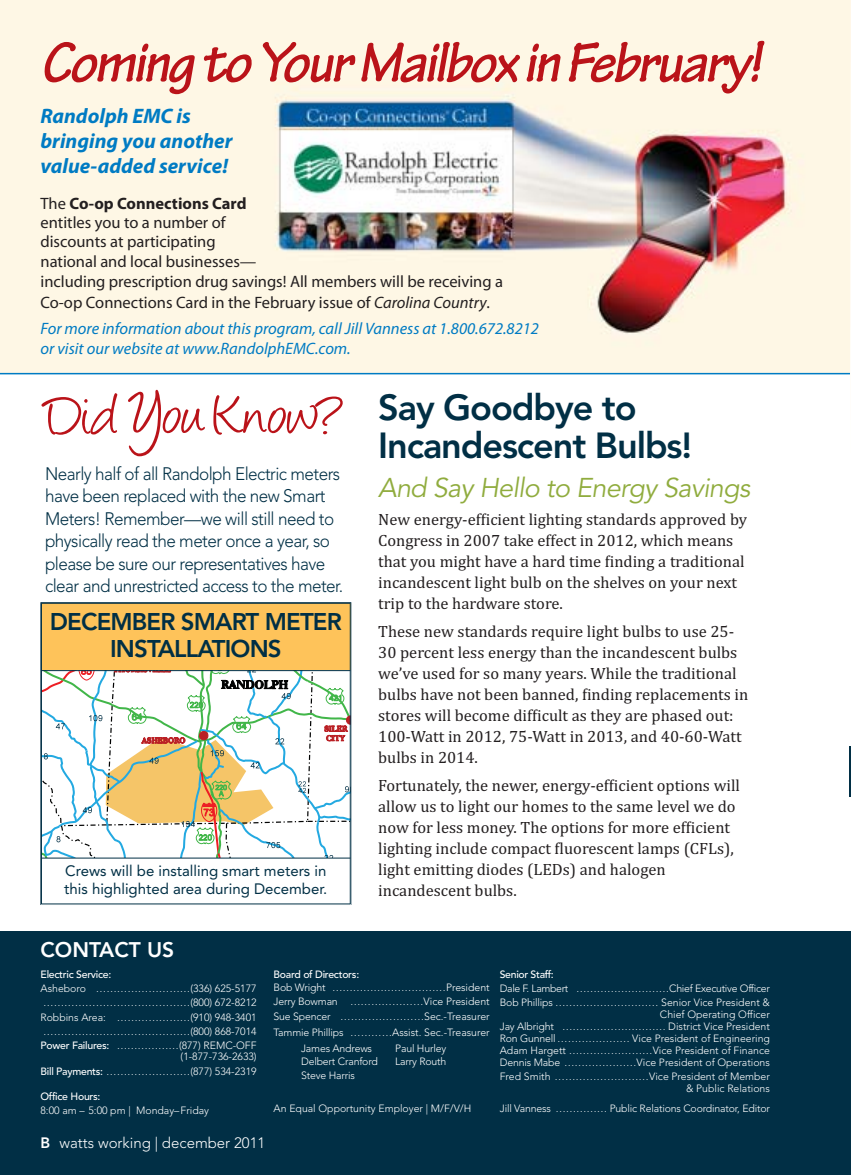
<style>
.page{position:relative;width:851px;height:1175px;background:#fff}
.page>*{position:absolute;margin:0;border:0;box-sizing:border-box;transform-origin:0 0}
.t1{font:66px "Angelina";letter-spacing:-.005em;color:#ba1319}
.t2{font:italic 700 60px "Tekton Pro";letter-spacing:-.035em;color:#ba1319}
.t3{font:800 36px/37.5px "Avenir";letter-spacing:-.03em;color:#012f45}
.t4{font:27px "Avenir";color:#90ac3e}
.t5{font:800 24px/27px "Avenir";letter-spacing:-.035em;color:#012f45;text-align:center}
.t6{font:italic 700 21px/25.2px "Myriad Pro";color:#007bc3}
.t7{font:800 21px "Avenir";color:#fff}
.t8{font:300 18px/22.5px "Avenir";letter-spacing:-.03em;color:#012f45;scale:.95 1}
.t9{font:16.5px/21px "Cambria";color:#231f20}
.t10{font:16.5px/20px "Myriad";color:#231f20}
.t11{font:italic 16.5px/19.8px "Myriad Pro";color:#007bc3}
.t12{font:700 16.5px "Myriad Pro";color:#231f20}
.t13{font:15px/18px "Avenir";color:#012f45}
.t14{font:300 15px "Avenir";color:#fff}
.t15{font:300 10.5px/14.2px "Avenir";color:#fff;text-align:justify}
.t16{font:300 10.5px/14.1px "Avenir";letter-spacing:-.025em;color:#fff}
.t17{font:500 10.5px "Avenir";letter-spacing:-.025em;color:#fff}
.s1{font-family:"Myriad";font-weight:400}
.s2{font-family:"Myriad Pro";font-style:italic}
.s3{font-family:"Myriad Pro"}
.s4{font-weight:500}
.s5{font-weight:800}
</style>
<div class="page">
<img style="left:0;top:0;width:850px;height:373px">
<div style="left:0;top:932px;width:850px;height:242px;background:#012f45"></div>
<hr style="left:850px;top:0;width:1px;height:459px;background:#fffaf1">
<hr style="left:849px;top:746px;width:1px;height:50px;background:#012f45">
<div style="left:41px;top:603px;width:309px;height:67px;background:#fec35a"></div>
<svg style="left:42px;top:671px;width:308px;height:186px"></svg>
<hr style="left:41px;top:603px;width:1px;height:301px;background:#012f45">
<hr style="left:350px;top:603px;width:1px;height:301px;background:#012f45">
<hr style="left:41px;top:603px;width:309px;height:1px;background:#012f45">
<hr style="left:41px;top:670px;width:309px;height:1px;background:#012f45">
<hr style="left:41px;top:857px;width:309px;height:1px;background:#012f45">
<hr style="left:41px;top:903px;width:309px;height:1px;background:#012f45">
<hr style="left:0;top:373px;width:850px;height:1px;background:#007bc3">
<h2 class="t2" style="left:40px;top:26px;width:721px">Coming to Your Mailbox in February!</h2>
<h3 class="t6" style="left:40px;top:105px;width:193px">Randolph EMC is bringing you another value-added service!</h3>
<h3 class="t12" style="left:40px;top:193px;width:207px"><span class="s1">The</span> Co-op Connections Card</h3>
<h3 class="t10" style="left:40px;top:213px;width:464px">entitles you to a number of<br>discounts at participating<br>national and local businesses—<br>including prescription drug savings! All members will be receiving a Co-op Connections Card in the February issue of <span class="s2">Carolina Country</span><span class="s3">.</span></h3>
<h3 class="t11" style="left:40px;top:320px;width:500px">For more information about this program, call Jill Vanness at 1.800.672.8212 or visit our website at www.RandolphEMC.com.</h3>
<h1 class="t1" style="left:45px;top:368px;width:300px">Did You Know?</h1>
<p class="t8" style="left:45px;top:463px;width:315px">Nearly half of all Randolph Electric meters have been replaced with the new Smart Meters! Remember—we will still need to physically read the meter once a year, so please be sure our representatives have clear and unrestricted access to the meter.</p>
<h3 class="t5" style="left:50px;top:610px;width:293px">DECEMBER SMART METER<br>INSTALLATIONS</h3>
<h3 class="t13" style="left:64px;top:863px;width:264px">Crews will be installing smart meters in this highlighted area during December.</h3>
<h3 class="t7" style="left:40px;top:941px;width:135px">CONTACT US</h3>
<h3 class="t3" style="left:378px;top:392px;width:315px">Say Goodbye to<br>Incandescent Bulbs!</h3>
<h3 class="t4" style="left:378px;top:477px;width:377px">And Say Hello to Energy Savings</h3>
<h3 class="t9" style="left:378px;top:510px;width:370px">New energy‐efficient lighting standards approved by Congress in 2007 take effect in 2012, which means that you might have a hard time finding a traditional incandescent light bulb on the shelves on your next trip to the hardware store.</h3>
<p class="t9" style="left:378px;top:622px;width:371px">These new standards require light bulbs to use 25‐ 30 percent less energy than the incandescent bulbs we’ve used for so many years. While the traditional bulbs have not been banned, finding replacements in stores will become difficult as they are phased out:<br>100‐Watt in 2012, 75‐Watt in 2013, and 40‐60‐Watt bulbs in 2014.</p>
<p class="t9" style="left:378px;top:776px;width:363px">Fortunately, the newer, energy‐efficient options will allow us to light our homes to the same level we do now for less money. The options for more efficient lighting include compact fluorescent lamps (CFLs), light emitting diodes (LEDs) and halogen incandescent bulbs.</p>
<p class="t17" style="left:40px;top:969px;width:72px">Electric Service:</p>
<p class="t15" style="left:40px;top:982px;width:218px">Asheboro ………………………(336) 625-5177 ……………………………………(800) 672-8212<br>Robbins Area: …………………(910) 948-3401 ……………………………………(800) 868-7014<br><span class="s4">Power Failures:</span> ………………(877) REMC-OFF</p>
<p class="t15" style="left:40px;top:1050px;width:218px;text-align:right">(1-877-736-2633)<br><span class="s4">Bill Payments:</span> ……………………(877) 534-2319</p>
<p class="t17" style="left:40px;top:1092px;width:61px">Office Hours:</p>
<p class="t15" style="left:40px;top:1103px;width:170px">8:00 am – 5:00 pm | Monday–Friday</p>
<h3 class="t14" style="left:40px;top:1136px;width:226px"><span class="s5">B</span> watts working | december 2011</h3>
<p class="t17" style="left:273px;top:969px;width:87px">Board of Directors:</p>
<p class="t15" style="left:273px;top:981px;width:218px;line-height:13.5px">Bob Wright ……………………………President<br>Jerry Bowman …………………Vice President</p>
<p class="t15" style="left:273px;top:1010px;width:217px">Sue Spencer ……………………Sec.-Treasurer</p>
<p class="t15" style="left:273px;top:1026px;width:217px">Tammie Phillips …………Assist. Sec.-Treasurer</p>
<p class="t15" style="left:301px;top:1041px;width:72px">James Andrews</p>
<p class="t15" style="left:395px;top:1041px;width:53px">Paul Hurley</p>
<p class="t15" style="left:301px;top:1055px;width:78px">Delbert Cranford</p>
<p class="t15" style="left:395px;top:1055px;width:53px">Larry Routh</p>
<p class="t15" style="left:301px;top:1068px;width:55px">Steve Harris</p>
<p class="t15" style="left:273px;top:1102px;width:199px">An Equal Opportunity Employer | M/F/V/H</p>
<p class="t17" style="left:500px;top:969px;width:56px">Senior Staff:</p>
<p class="t16" style="left:500px;top:982px;width:272px">Dale F. Lambert ………………………Chief Executive Officer<br>Bob Phillips ………………………… Senior Vice President &amp;</p>
<p class="t15" style="left:500px;top:1009px;width:272px;line-height:12px;text-indent:160px">Chief Operating Officer Jay Albright ………………………… District Vice President Ron Gunnell ………………… Vice President of Engineering Adam Hargett ……………………Vice President of Finance Dennis Mabe …………………Vice President of Operations</p>
<p class="t15" style="left:500px;top:1071px;width:272px;line-height:12px;text-align:right">Fred Smith ………………………Vice President of Member &amp; Public Relations</p>
<p class="t15" style="left:500px;top:1102px;width:272px">Jill Vanness …………… Public Relations Coordinator, Editor</p>
</div>
